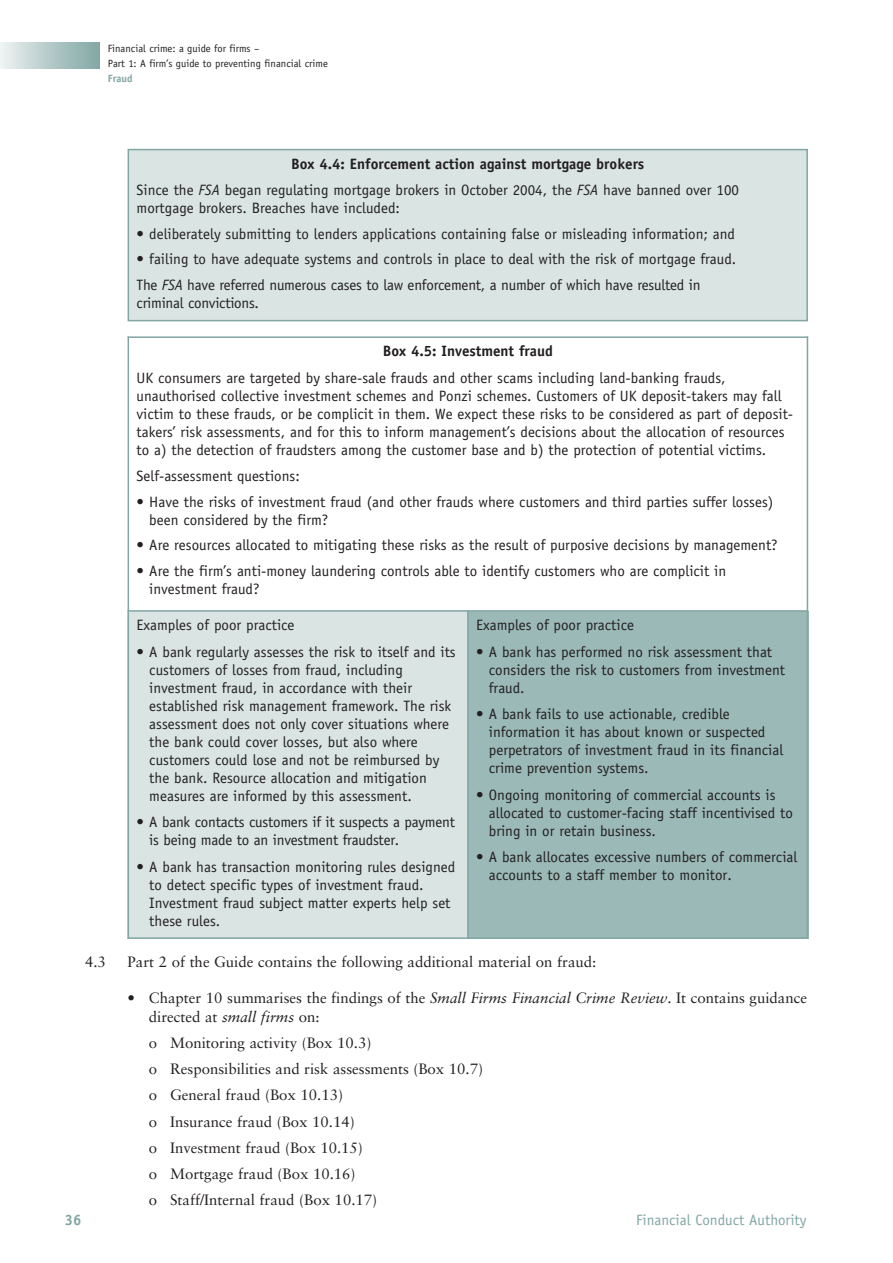
<style>
.page{position:relative;width:893px;height:1263px;background:#fff}
.page>*{position:absolute;margin:0;border:0;box-sizing:border-box;transform-origin:0 0}
.t1{font:15px/18px "Officina Sans Std";color:#231f20}
.t2{font:15px/26.2px "Sabon LT Std";color:#231f20}
.t3{font:15px "Officina Sans Std";color:#81a6a3}
.t4{font:700 15px "Officina Sans Std";color:#231f20}
.t5{font:15px "Officina Sans Std";letter-spacing:-.02em;color:#231f20}
.t6{font:700 15px "Officina Sans Std";color:#81a6a3}
.t7{font:10.5px/15px "Officina Sans Std";color:#231f20}
.t8{font:700 10.5px "Officina Sans Std";color:#81a6a3}
.s1{font-weight:700}
.s2{font-style:italic}
</style>
<div class="page">
<div style="left:0;top:43px;width:100px;height:25px;background:linear-gradient(to right,#edf2f2,#80a6a4)"></div>
<div style="left:129px;top:150px;width:677px;height:170px;background:#dae4e3"></div>
<div style="left:128px;top:149px;width:680px;height:172px;border:2px solid #81a6a3"></div>
<div style="left:128px;top:611px;width:340px;height:328px;background:#dae4e3"></div>
<div style="left:468px;top:611px;width:340px;height:328px;background:#9ab9b7"></div>
<hr style="left:128px;top:336px;width:1px;height:603px;background:#81a6a3">
<hr style="left:467px;top:610px;width:2px;height:329px;background:#81a6a3">
<hr style="left:807px;top:336px;width:1px;height:603px;background:#81a6a3">
<hr style="left:128px;top:336px;width:680px;height:2px;background:#81a6a3">
<hr style="left:128px;top:610px;width:680px;height:2px;background:#81a6a3">
<hr style="left:128px;top:937px;width:680px;height:2px;background:#81a6a3">
<p class="t7" style="left:108px;top:42px;width:222px">Financial crime: a guide for firms –<br>Part 1: A firm’s guide to preventing financial crime</p>
<p class="t8" style="left:108px;top:74px;width:26px">Fraud</p>
<p class="t1" style="left:137px;top:152px;width:604px;line-height:26.5px;text-indent:155px"><span class="s1">Box 4.4: Enforcement action against mortgage brokers<br></span>Since the <span class="s2">FSA</span> began regulating mortgage brokers in October 2004, the <span class="s2">FSA</span> have banned over 100</p>
<p class="t1" style="left:137px;top:201px;width:265px">mortgage brokers. Breaches have included:</p>
<p class="t1" style="left:137px;top:226px;width:600px">• deliberately submitting to lenders applications containing false or misleading information; and</p>
<p class="t1" style="left:137px;top:248px;width:601px;line-height:25.5px">• failing to have adequate systems and controls in place to deal with the risk of mortgage fraud.<br>The <span class="s2">FSA</span> have referred numerous cases to law enforcement, a number of which have resulted in</p>
<p class="t5" style="left:137px;top:297px;width:124px">criminal convictions.</p>
<p class="t4" style="left:383px;top:345px;width:172px">Box 4.5: Investment fraud</p>
<p class="t1" style="left:137px;top:370px;width:658px">UK consumers are targeted by share-sale frauds and other scams including land-banking frauds, unauthorised collective investment schemes and Ponzi schemes. Customers of UK deposit-takers may fall victim to these frauds, or be complicit in them. We expect these risks to be considered as part of deposit&shy;takers’ risk assessments, and for this to inform management’s decisions about the allocation of resources to a) the detection of fraudsters among the customer base and b) the protection of potential victims.</p>
<p class="t1" style="left:137px;top:469px;width:165px">Self-assessment questions:</p>
<p class="t1" style="left:149px;top:494px;width:626px;text-indent:-13px">• Have the risks of investment fraud (and other frauds where customers and third parties suffer losses) been considered by the firm?</p>
<p class="t1" style="left:137px;top:538px;width:643px">• Are resources allocated to mitigating these risks as the result of purposive decisions by management?</p>
<p class="t1" style="left:149px;top:563px;width:578px;text-indent:-13px">• Are the firm’s anti-money laundering controls able to identify customers who are complicit in investment fraud?</p>
<p class="t1" style="left:137px;top:618px;width:159px">Examples of poor practice</p>
<p class="t1" style="left:149px;top:644px;width:308px;text-indent:-13px">• A bank regularly assesses the risk to itself and its customers of losses from fraud, including investment fraud, in accordance with their established risk management framework. The risk assessment does not only cover situations where the bank could cover losses, but also where customers could lose and not be reimbursed by the bank. Resource allocation and mitigation measures are informed by this assessment.</p>
<p class="t1" style="left:149px;top:815px;width:307px;text-indent:-13px">• A bank contacts customers if it suspects a payment is being made to an investment fraudster.</p>
<p class="t1" style="left:149px;top:859px;width:307px;text-indent:-13px">• A bank has transaction monitoring rules designed to detect specific types of investment fraud.<br>Investment fraud subject matter experts help set these rules.</p>
<p class="t1" style="left:476px;top:618px;width:159px">Examples of poor practice</p>
<p class="t1" style="left:489px;top:644px;width:298px;text-indent:-13px">• A bank has performed no risk assessment that considers the risk to customers from investment fraud.</p>
<p class="t1" style="left:489px;top:707px;width:296px;text-indent:-13px">• A bank fails to use actionable, credible information it has about known or suspected perpetrators of investment fraud in its financial crime prevention systems.</p>
<p class="t1" style="left:489px;top:787px;width:306px;text-indent:-13px">• Ongoing monitoring of commercial accounts is allocated to customer-facing staff incentivised to bring in or retain business.</p>
<p class="t1" style="left:489px;top:850px;width:310px;text-indent:-13px">• A bank allocates excessive numbers of commercial accounts to a staff member to monitor.</p>
<p class="t2" style="left:85px;top:950px;width:22px">4.3</p>
<p class="t2" style="left:128px;top:950px;width:470px">Part 2 of the Guide contains the following additional material on fraud:</p>
<p class="t2" style="left:149px;top:990px;width:660px;line-height:18.8px;text-indent:-21px">• Chapter 10 summarises the findings of the <span class="s2">Small Firms Financial Crime Review</span>. It contains guidance directed at <span class="s2">small firms</span> on:</p>
<p class="t2" style="left:149px;top:1031px;width:336px">o Monitoring activity (Box 10.3)<br>o Responsibilities and risk assessments (Box 10.7) o General fraud (Box 10.13)<br>o Insurance fraud (Box 10.14)<br>o Investment fraud (Box 10.15)<br>o Mortgage fraud (Box 10.16)<br>o Staff/Internal fraud (Box 10.17)</p>
<p class="t3" style="left:636px;top:1214px;width:172px">Financial Conduct Authority</p>
<p class="t6" style="left:65px;top:1214px;width:18px">36</p>
</div>
